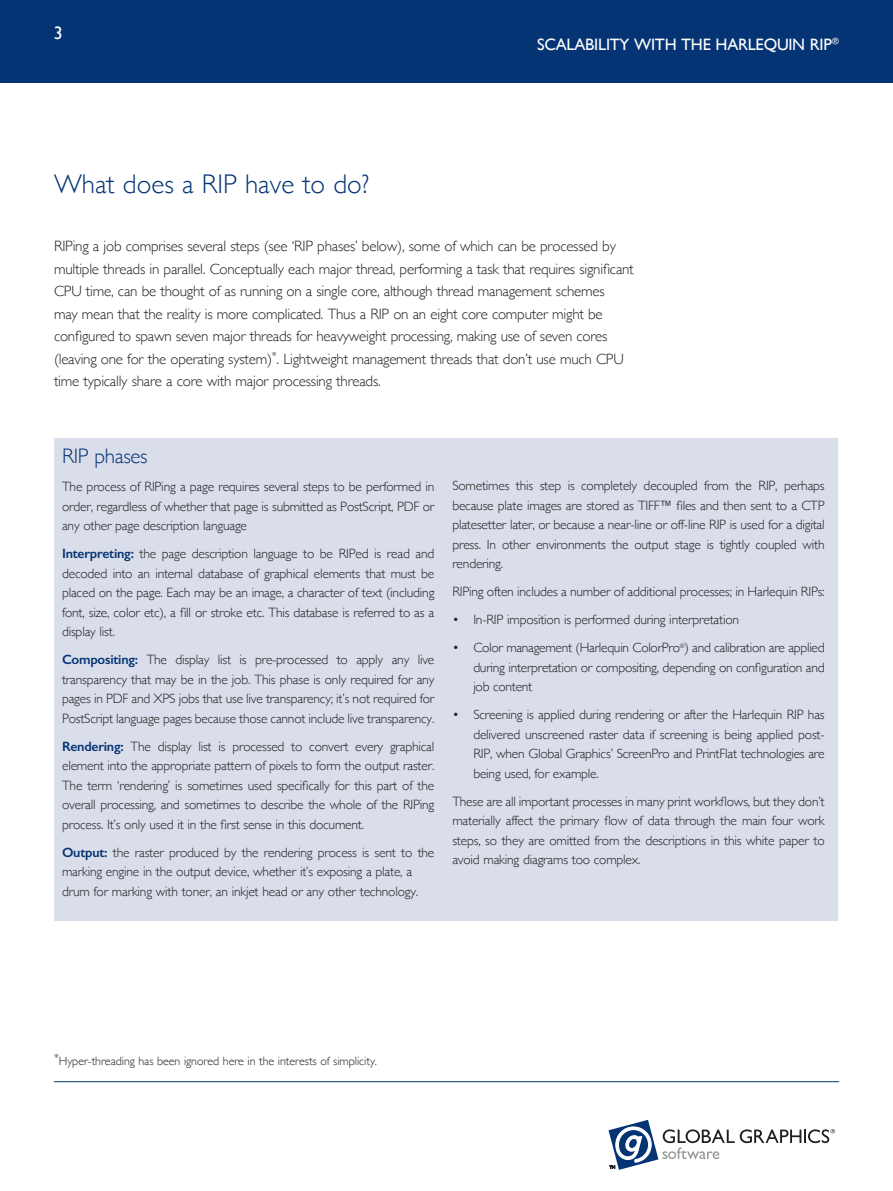
<style>
.page{position:relative;width:893px;height:1191px;background:#fff}
.page>*{position:absolute;margin:0;border:0;box-sizing:border-box;transform-origin:0 0}
.subhead{font:300 27px "Gill Sans";color:#053474}
.boxhead{font:300 21px "Gill Sans";letter-spacing:-.015em;color:#053474}
.t1{font:18px "Gill Sans";color:#fff}
.t2{font:16.5px "Gill Sans";letter-spacing:-.015em;color:#fff}
._4_Text{font:300 15px/22.5px "Gill Sans";letter-spacing:-.015em;color:#231f20}
.boxtext{font:300 13.5px/19.5px "Gill Sans";letter-spacing:-.015em;color:#231f20;text-align:justify}
.t3{font:300 12px "Gill Sans";letter-spacing:-.005em;color:#231f20}
.t4{font:9px "Gill Sans";color:#fff}
.boxtext-2{font:300 6px "Gill Sans";color:#231f20}
.s1{font-weight:600;color:#053474}
</style>
<div class="page">
<svg style="left:608px;top:1119px;width:227px;height:50px"></svg>
<hr style="left:54px;top:1081px;width:785px;height:1px;background:#053474">
<hr style="left:0;top:81px;width:893px;height:2px;background:#007cb6">
<div style="left:0;top:0;width:893px;height:82px;background:#053474"></div>
<div style="left:53px;top:437px;width:786px;height:485px;background:#daddea;border:1px solid #fff"></div>
<p class="t1" style="left:54px;top:23px;width:10px">3</p>
<p class="subhead" style="left:54px;top:163px;width:317px">What does a RIP have to do?</p>
<p class="t4" style="left:832px;top:35px;width:8px">®</p>
<p class="t2" style="left:537px;top:35px;width:296px">SCALABILITY WITH THE HARLEQUIN RIP</p>
<p class="_4_Text" style="left:54px;top:234px;width:581px">RIPing a job comprises several steps (see ‘RIP phases’ below), some of which can be processed by multiple threads in parallel. Conceptually each major thread, performing a task that requires significant CPU time, can be thought of as running on a single core, although thread management schemes<br>may mean that the reality is more complicated. Thus a RIP on an eight core computer might be configured to spawn seven major threads for heavyweight processing, making use of seven cores (leaving one for the operating system)<sup>*</sup>. Lightweight management threads that don’t use much CPU time typically share a core with major processing threads.</p>
<p class="boxhead" style="left:62px;top:440px;width:87px">RIP phases</p>
<p class="boxtext" style="left:62px;top:476px;width:374px">The process of RIPing a page requires several steps to be performed in order, regardless of whether that page is submitted as PostScript, PDF or any other page description language</p>
<p class="boxtext" style="left:62px;top:543px;width:374px"><span class="s1">Interpreting:</span> the page description language to be RIPed is read and decoded into an internal database of graphical elements that must be placed on the page. Each may be an image, a character of text (including font, size, color etc), a fill or stroke etc. This database is referred to as a display list.</p>
<p class="boxtext" style="left:62px;top:649px;width:374px"><span class="s1">Compositing:</span> The display list is pre-processed to apply any live transparency that may be in the job. This phase is only required for any pages in PDF and XPS jobs that use live transparency; it’s not required for PostScript language pages because those cannot include live transparency.</p>
<p class="boxtext" style="left:62px;top:736px;width:374px"><span class="s1">Rendering:</span> The display list is processed to convert every graphical element into the appropriate pattern of pixels to form the output raster.<br>The term ‘rendering’ is sometimes used specifically for this part of the overall processing, and sometimes to describe the whole of the RIPing process. It’s only used it in the first sense in this document.</p>
<p class="boxtext" style="left:62px;top:842px;width:374px"><span class="s1">Output:</span> the raster produced by the rendering process is sent to the marking engine in the output device, whether it’s exposing a plate, a</p>
<p class="boxtext" style="left:62px;top:881px;width:358px">drum for marking with toner, an inkjet head or any other technology.</p>
<p class="boxtext" style="left:452px;top:475px;width:374px">Sometimes this step is completely decoupled from the RIP, perhaps because plate images are stored as TIFF™ files and then sent to a CTP platesetter later, or because a near-line or off-line RIP is used for a digital press. In other environments the output stage is tightly coupled with rendering.</p>
<p class="boxtext" style="left:452px;top:581px;width:374px">RIPing often includes a number of additional processes; in Harlequin RIPs:</p>
<p class="boxtext" style="left:452px;top:609px;width:288px">• In-RIP imposition is performed during interpretation</p>
<p class="boxtext" style="left:452px;top:637px;width:374px">• Color management (Harlequin ColorPro ) and calibration are applied</p>
<p class="boxtext-2" style="left:680px;top:641px;width:6px">®</p>
<p class="boxtext" style="left:473px;top:657px;width:353px">during interpretation or compositing, depending on configuration and job content</p>
<p class="boxtext" style="left:473px;top:704px;width:353px;text-indent:-21px">• Screening is applied during rendering or after the Harlequin RIP has delivered unscreened raster data if screening is being applied post-RIP, when Global Graphics’ ScreenPro and PrintFlat technologies are being used, for example.</p>
<p class="boxtext" style="left:452px;top:791px;width:374px">These are all important processes in many print workflows, but they don’t materially affect the primary flow of data through the main four work steps, so they are omitted from the descriptions in this white paper to avoid making diagrams too complex.</p>
<p class="t3" style="left:54px;top:1052px;width:325px"><sup>*</sup>Hyper-threading has been ignored here in the interests of simplicity.</p>
</div>
